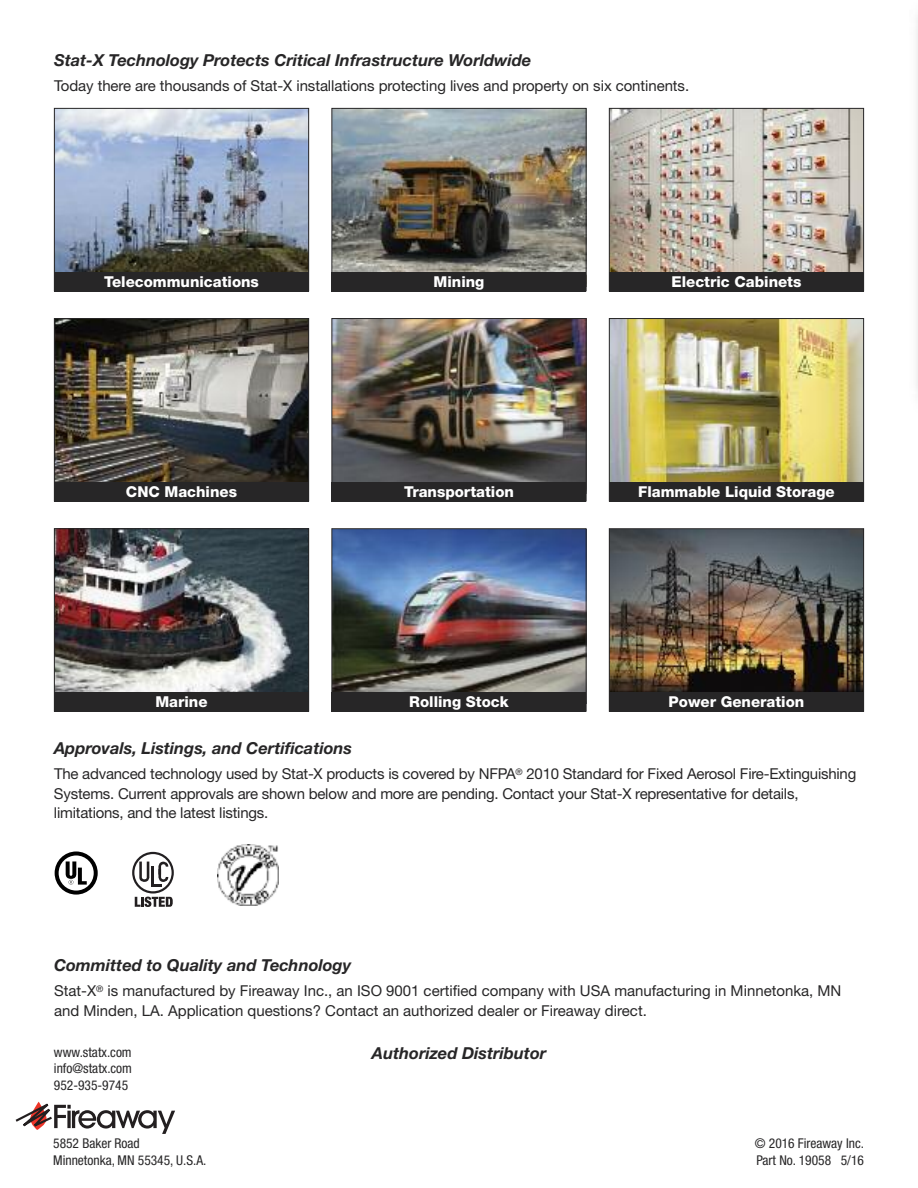
<style>
.page{position:relative;width:918px;height:1188px;background:#fff}
.page>*{position:absolute;margin:0;border:0;box-sizing:border-box;transform-origin:0 0}
.t1{font:italic 700 16.5px "Helvetica Neue";color:#272627}
.t2{font:15px/19.5px "Helvetica Neue";letter-spacing:-.005em;color:#272627}
.t3{font:800 15px "Helvetica Neue";color:#fff}
.t4{font:condensed 13.5px/16.5px "Helvetica Neue";color:#272627}
</style>
<div class="page">
<img style="left:611px;top:530px;width:251px;height:162px">
<div style="left:609px;top:528px;width:255px;height:184px;border:1px solid #272627"></div>
<img style="left:333px;top:530px;width:252px;height:162px">
<div style="left:331px;top:528px;width:256px;height:184px;border:1px solid #272627"></div>
<img style="left:56px;top:530px;width:251px;height:162px">
<div style="left:54px;top:528px;width:255px;height:184px;border:1px solid #272627"></div>
<img style="left:611px;top:320px;width:251px;height:162px">
<div style="left:609px;top:318px;width:255px;height:183px;border:1px solid #272627"></div>
<img style="left:333px;top:320px;width:252px;height:162px">
<div style="left:331px;top:318px;width:256px;height:183px;border:1px solid #272627"></div>
<img style="left:56px;top:320px;width:251px;height:162px">
<div style="left:54px;top:318px;width:255px;height:183px;border:1px solid #272627"></div>
<img style="left:56px;top:110px;width:251px;height:162px">
<div style="left:54px;top:108px;width:255px;height:183px;border:1px solid #272627"></div>
<img style="left:333px;top:110px;width:252px;height:162px">
<div style="left:331px;top:108px;width:256px;height:183px;border:1px solid #272627"></div>
<img style="left:611px;top:110px;width:251px;height:162px">
<div style="left:609px;top:108px;width:255px;height:183px;border:1px solid #272627"></div>
<div style="left:54px;top:272px;width:255px;height:20px;background:#272627"></div>
<div style="left:332px;top:272px;width:254px;height:20px;background:#272627"></div>
<div style="left:609px;top:272px;width:255px;height:20px;background:#272627"></div>
<div style="left:54px;top:482px;width:255px;height:20px;background:#272627"></div>
<div style="left:332px;top:482px;width:254px;height:20px;background:#272627"></div>
<div style="left:609px;top:482px;width:255px;height:20px;background:#272627"></div>
<div style="left:54px;top:692px;width:255px;height:20px;background:#272627"></div>
<div style="left:332px;top:692px;width:254px;height:20px;background:#272627"></div>
<div style="left:609px;top:692px;width:255px;height:20px;background:#272627"></div>
<svg style="left:16px;top:1102px;width:159px;height:32px"></svg>
<img style="left:217px;top:844px;width:62px;height:62px">
<svg style="left:55px;top:851px;width:43px;height:44px"></svg>
<svg style="left:132px;top:852px;width:42px;height:55px"></svg>
<p class="t1" style="left:54px;top:54px;width:479px">Stat-X Technology Protects Critical Infrastructure Worldwide</p>
<p class="t2" style="left:54px;top:77px;width:637px">Today there are thousands of Stat-X installations protecting lives and property on six continents.</p>
<p class="t3" style="left:104px;top:277px;width:156px">Telecommunications</p>
<p class="t3" style="left:434px;top:277px;width:52px">Mining</p>
<p class="t3" style="left:672px;top:277px;width:131px">Electric Cabinets</p>
<p class="t3" style="left:126px;top:487px;width:113px">CNC Machines</p>
<p class="t3" style="left:404px;top:487px;width:111px">Transportation</p>
<p class="t3" style="left:638px;top:487px;width:198px">Flammable Liquid Storage</p>
<p class="t3" style="left:155px;top:697px;width:54px">Marine</p>
<p class="t3" style="left:409px;top:697px;width:101px">Rolling Stock</p>
<p class="t3" style="left:669px;top:697px;width:137px">Power Generation</p>
<p class="t1" style="left:54px;top:742px;width:300px">Approvals, Listings, and Certifications</p>
<p class="t2" style="left:54px;top:766px;width:804px">The advanced technology used by Stat-X products is covered by NFPA<sup>®</sup> 2010 Standard for Fixed Aerosol Fire-Extinguishing<br>Systems. Current approvals are shown below and more are pending. Contact your Stat-X representative for details, limitations, and the latest listings.</p>
<p class="t1" style="left:54px;top:960px;width:299px">Committed to Quality and Technology</p>
<p class="t2" style="left:54px;top:983px;width:789px">Stat-X<sup>®</sup> is manufactured by Fireaway Inc., an ISO 9001 certified company with USA manufacturing in Minnetonka, MN and Minden, LA. Application questions? Contact an authorized dealer or Fireaway direct.</p>
<p class="t1" style="left:372px;top:1047px;width:176px">Authorized Distributor</p>
<p class="t4" style="left:54px;top:1045px;width:80px;text-align:justify">www.statx.com info@statx.com 952-935-9745</p>
<p class="t4" style="left:53px;top:1137px;width:155px">5852 Baker Road<br>Minnetonka, MN 55345, U.S.A.</p>
<p class="t4" style="left:755px;top:1137px;width:111px">© 2016 Fireaway Inc.<br>Part No. 19058 5/16</p>
</div>
